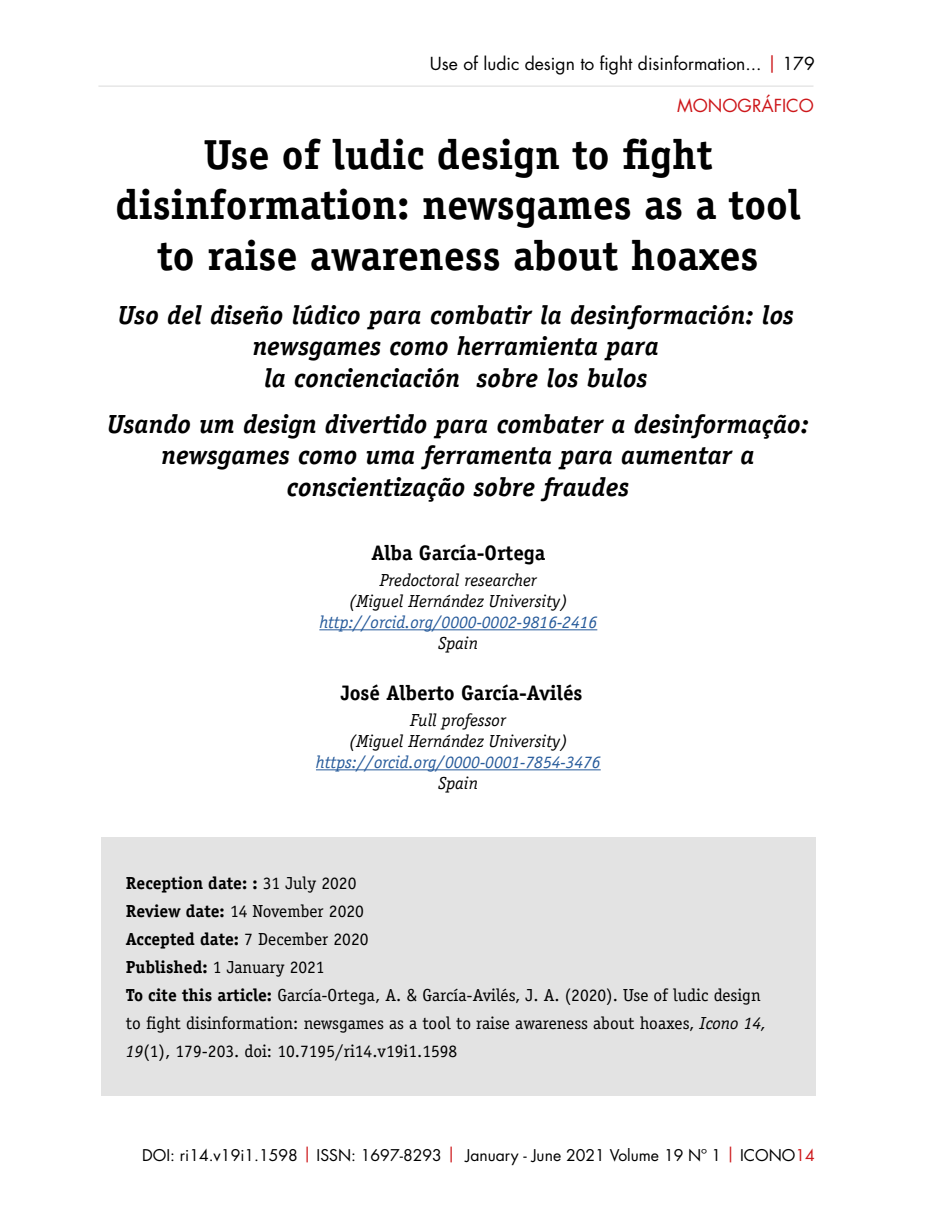
<style>
.page{position:relative;width:939px;height:1220px;background:#fff}
.page>*{position:absolute;margin:0;border:0;box-sizing:border-box;transform-origin:0 0}
.t1{font:700 42px/50.4px "Officina Serif Std";color:#000;text-align:center}
.t2{font:italic 700 26.25px/31.5px "Officina Serif Std";color:#000;text-align:center}
.t3{font:700 21px "Officina Serif Std";color:#000}
.t4{font:17.5px/28px "Officina Serif Std";color:#000}
.t5{font:italic 17.5px/21px "Officina Serif Std";color:#000;text-align:center}
.t6{font:italic 17.5px "Officina Serif Std";color:#275b9b}
.t7{font:17.5px "Futura Std";color:#000}
.t8{font:17.5px "Futura Std";color:#cd171a}
.t9{font:15.75px "Futura Std";color:#000}
.s1{color:#cd171a}
.s2{font-weight:700}
.s3{font-style:italic}
</style>
<div class="page">
<hr style="left:98px;top:86px;width:715px;height:1px;background:#dadada">
<hr style="left:319px;top:629px;width:278px;height:1px;background:#275b9b">
<hr style="left:316px;top:769px;width:284px;height:1px;background:#275b9b">
<div style="left:101px;top:837px;width:714px;height:259px;background:#e3e3e3"></div>
<p class="t7" style="left:429px;top:53px;width:386px">Use of ludic design to fight disinformation... <span class="s1">|</span> 179</p>
<p class="t8" style="left:676px;top:94px;width:138px">MONOGRÁFICO</p>
<h1 class="t1" style="left:115px;top:129px;width:686px">Use of ludic design to fight disinformation: newsgames as a tool to raise awareness about hoaxes</h1>
<h2 class="t2" style="left:118px;top:299px;width:677px">Uso del diseño lúdico para combatir la desinformación: los newsgames como herramienta para<br>la concienciación sobre los bulos</h2>
<h2 class="t2" style="left:107px;top:408px;width:703px">Usando um design divertido para combater a desinformação: newsgames como uma ferramenta para aumentar a conscientização sobre fraudes</h2>
<p class="t3" style="left:371px;top:540px;width:175px">Alba García-Ortega</p>
<p class="t5" style="left:349px;top:570px;width:220px">Predoctoral researcher<br>(Miguel Hernández University)</p>
<p class="t6" style="left:319px;top:612px;width:279px">http://orcid.org/0000-0002-9816-2416</p>
<p class="t5" style="left:438px;top:633px;width:41px">Spain</p>
<p class="t3" style="left:340px;top:680px;width:243px">José Alberto García-Avilés</p>
<p class="t5" style="left:349px;top:710px;width:220px">Full professor<br>(Miguel Hernández University)</p>
<p class="t6" style="left:316px;top:752px;width:286px">https://orcid.org/0000-0001-7854-3476</p>
<p class="t5" style="left:438px;top:773px;width:41px">Spain</p>
<p class="t4" style="left:126px;top:869px;width:641px"><span class="s2">Reception date: :</span> 31 July 2020<br><span class="s2">Review date:</span> 14 November 2020<br><span class="s2">Accepted date:</span> 7 December 2020<br><span class="s2">Published:</span> 1 January 2021<br><span class="s2">To cite this article:</span> García-Ortega, A. &amp; García-Avilés, J. A. (2020). Use of ludic design to fight disinformation: newsgames as a tool to raise awareness about hoaxes, <span class="s3">Icono 14, 19</span>(1), 179-203. doi: 10.7195/ri14.v19i1.1598</p>
<p class="t9" style="left:142px;top:1145px;width:673px">DOI: ri14.v19i1.1598 <span class="s1">|</span> ISSN: 1697-8293 <span class="s1">|</span> January - June 2021 Volume 19 Nº 1 <span class="s1">|</span> ICONO<span class="s1">14</span></p>
</div>
